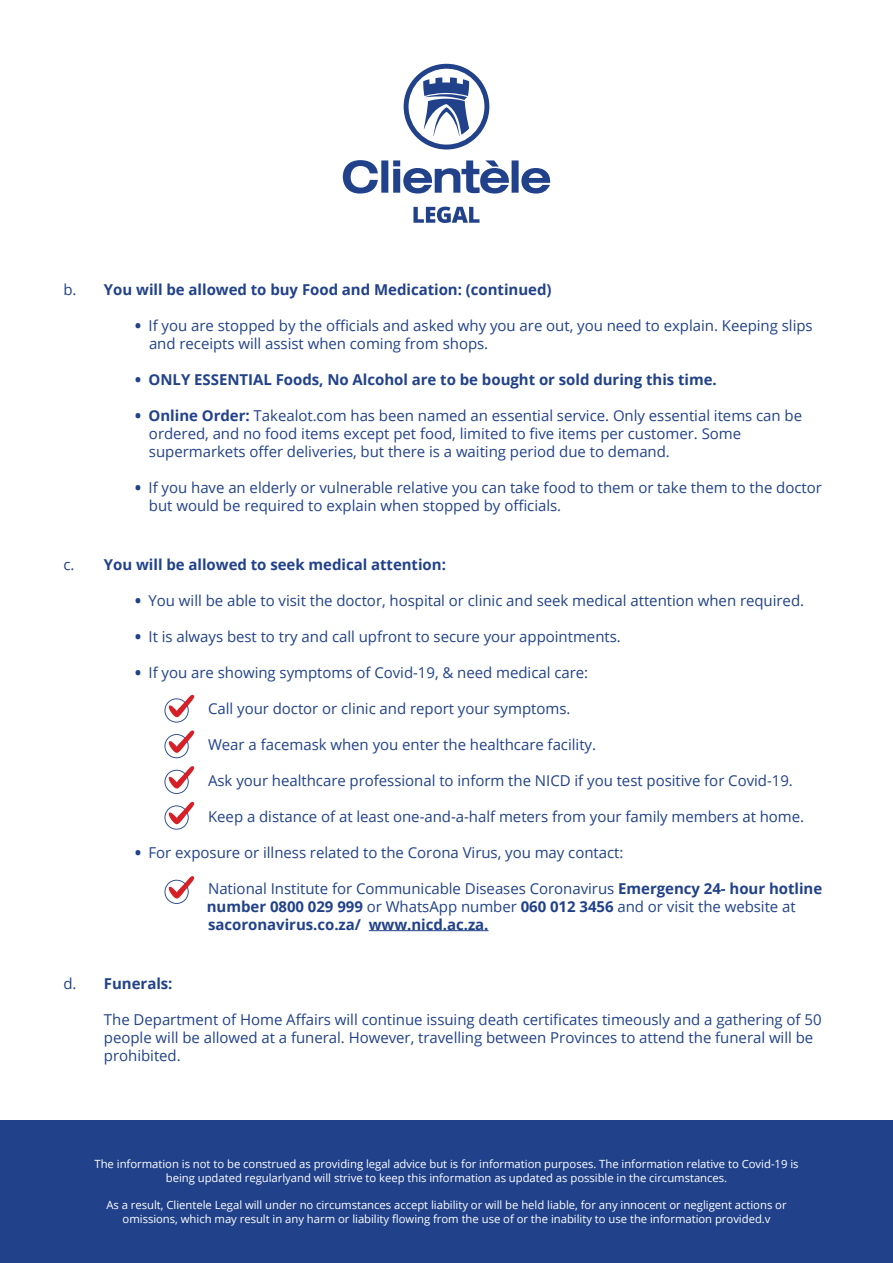
<style>
.page{position:relative;width:893px;height:1263px;background:#fff}
.page>*{position:absolute;margin:0;border:0;box-sizing:border-box;transform-origin:0 0}
.t1{font:15px/18px "Open Sans";letter-spacing:-.005em;color:#21428a}
.t2{font:700 15px "Open Sans";letter-spacing:-.005em;color:#21428a}
.t3{font:11.25px/13.5px "Open Sans";letter-spacing:-.005em;color:#fff;text-align:center}
.s1{font-weight:400}
.s2{font-weight:800}
.s3{font-weight:700}
</style>
<div class="page">
<div style="left:0;top:1121px;width:893px;height:142px;background:#21428a"></div>
<svg style="left:413px;top:207px;width:66px;height:16px"></svg>
<svg style="left:343px;top:160px;width:207px;height:34px"></svg>
<svg style="left:404px;top:64px;width:85px;height:86px"></svg>
<hr style="left:369px;top:930px;width:119px;height:1px;background:#21428a">
<svg style="left:164px;top:694px;width:31px;height:29px"></svg>
<svg style="left:164px;top:876px;width:31px;height:28px"></svg>
<svg style="left:164px;top:730px;width:31px;height:28px"></svg>
<svg style="left:164px;top:766px;width:31px;height:28px"></svg>
<svg style="left:164px;top:801px;width:31px;height:29px"></svg>
<p class="t2" style="left:63px;top:279px;width:490px"><span class="s1">b.</span> You will be allowed to buy Food and Medication: (continued)</p>
<p class="t1" style="left:149px;top:316px;width:665px;text-indent:-14px"><span class="s2">•</span> If you are stopped by the officials and asked why you are out, you need to explain. Keeping slips and receipts will assist when coming from shops.</p>
<p class="t2" style="left:135px;top:369px;width:583px"><span class="s2">•</span> ONLY ESSENTIAL Foods, No Alcohol are to be bought or sold during this time.</p>
<p class="t1" style="left:149px;top:406px;width:655px;text-indent:-14px"><span class="s2">•</span> <span class="s3">Online Order:</span> Takealot.com has been named an essential service. Only essential items can be ordered, and no food items except pet food, limited to five items per customer. Some supermarkets offer deliveries, but there is a waiting period due to demand.</p>
<p class="t1" style="left:149px;top:478px;width:674px;text-indent:-14px"><span class="s2">•</span> If you have an elderly or vulnerable relative you can take food to them or take them to the doctor but would be required to explain when stopped by officials.</p>
<p class="t2" style="left:63px;top:553px;width:384px"><span class="s1">c.</span> You will be allowed to seek medical attention:</p>
<p class="t1" style="left:135px;top:591px;width:671px"><span class="s2">•</span> You will be able to visit the doctor, hospital or clinic and seek medical attention when required.</p>
<p class="t1" style="left:135px;top:627px;width:487px"><span class="s2">•</span> It is always best to try and call upfront to secure your appointments.</p>
<p class="t1" style="left:135px;top:663px;width:455px"><span class="s2">•</span> If you are showing symptoms of Covid-19, &amp; need medical care:</p>
<p class="t1" style="left:208px;top:699px;width:364px">Call your doctor or clinic and report your symptoms.</p>
<p class="t1" style="left:208px;top:735px;width:389px">Wear a facemask when you enter the healthcare facility.</p>
<p class="t1" style="left:208px;top:771px;width:586px">Ask your healthcare professional to inform the NICD if you test positive for Covid-19.</p>
<p class="t1" style="left:208px;top:807px;width:598px">Keep a distance of at least one-and-a-half meters from your family members at home.</p>
<p class="t1" style="left:135px;top:843px;width:490px"><span class="s2">•</span> For exposure or illness related to the Corona Virus, you may contact:</p>
<p class="t1" style="left:207px;top:879px;width:617px">National Institute for Communicable Diseases Coronavirus <span class="s3">Emergency 24- hour hotline number 0800 029 999</span> or WhatsApp number <span class="s3">060 012 3456</span> and or visit the website at <span class="s3">sacoronavirus.co.za/ www.nicd.ac.za.</span></p>
<p class="t2" style="left:63px;top:973px;width:111px"><span class="s1">d.</span> Funerals:</p>
<p class="t1" style="left:104px;top:1010px;width:719px">The Department of Home Affairs will continue issuing death certificates timeously and a gathering of 50 people will be allowed at a funeral. However, travelling between Provinces to attend the funeral will be prohibited.</p>
<p class="t3" style="left:95px;top:1157px;width:705px">The information is not to be construed as providing legal advice but is for information purposes. The information relative to Covid-19 is being updated regularlyand will strive to keep this information as updated as possible in the circumstances.</p>
<p class="t3" style="left:106px;top:1198px;width:682px">As a result, Clientele Legal will under no circumstances accept liability or will be held liable, for any innocent or negligent actions or omissions, which may result in any harm or liability flowing from the use of or the inability to use the information provided.v</p>
</div>
